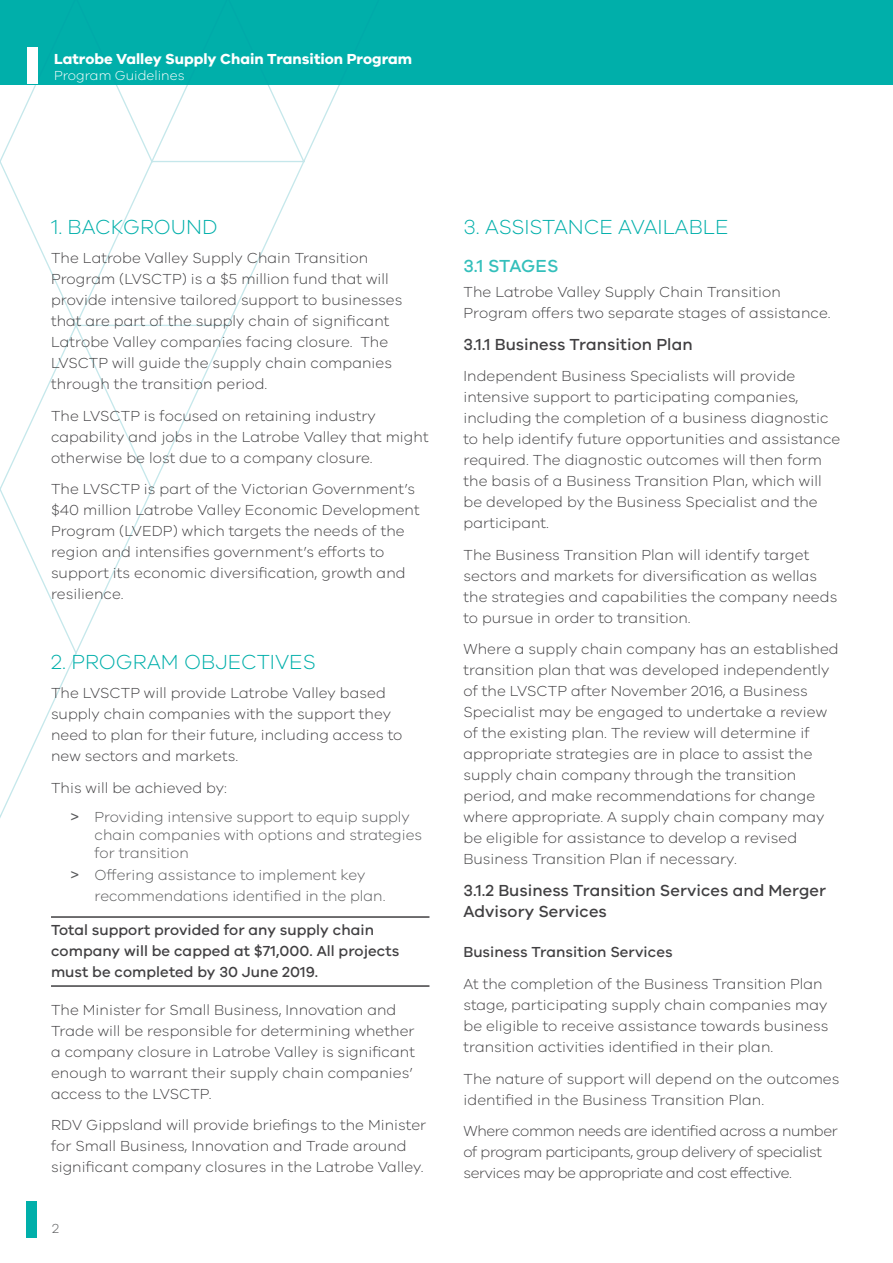
<style>
.page{position:relative;width:893px;height:1263px;background:#fff}
.page>*{position:absolute;margin:0;border:0;box-sizing:border-box;transform-origin:0 0}
.Sub_Head{font:300 21px "VIC";color:#00afaa}
.Sub_sub_head{font:500 18px "VIC";letter-spacing:-.015em;color:#33bfbb}
.sub_head3{font:500 16.5px/21px "VIC";letter-spacing:.005em;color:#414042}
.body_text{font:300 15px/21px "VIC";letter-spacing:.005em;color:#414042}
.t1{font:300 15px/18px "VIC";color:#58595b}
.body_text-2{font:300 15px/21px "VIC";letter-spacing:-.025em;color:#414042}
.Break_out_box{font:500 15px/21px "VIC";letter-spacing:.005em;color:#414042}
.t2{font:700 15px "VIC";color:#fff}
.sub_head4{font:500 15px "VIC";letter-spacing:.005em;color:#414042}
.t3{font:300 13.5px "VIC";color:#fff}
.t4{font:300 13.5px "VIC";color:#58595b}
.s1{font-family:"Gill Sans";font-weight:400}
</style>
<div class="page">
<div style="left:0;top:0;width:893px;height:84px;background:#00afaa"></div>
<div style="left:27px;top:1201px;width:10px;height:36px;background:#00afaa"></div>
<svg style="left:0;top:47px;width:382px;height:771px"></svg>
<div style="left:28px;top:47px;width:10px;height:37px;background:#fff"></div>
<hr style="left:51px;top:916px;width:378px;height:2px;background:#414042">
<hr style="left:51px;top:985px;width:378px;height:2px;background:#414042">
<p class="t2" style="left:54px;top:50px;width:360px">Latrobe Valley Supply Chain Transition Program</p>
<p class="t3" style="left:54px;top:67px;width:132px">Program Guidelines</p>
<p class="Sub_Head" style="left:51px;top:214px;width:168px">1. BACKGROUND</p>
<p class="body_text" style="left:51px;top:247px;width:353px">The Latrobe Valley Supply Chain Transition Program (LVSCTP) is a $5 million fund that will provide intensive tailored support to businesses that are part of the supply chain of significant Latrobe Valley companies facing closure. The LVSCTP will guide the supply chain companies through the transition period.</p>
<p class="body_text" style="left:51px;top:405px;width:379px">The LVSCTP is focused on retaining industry capability and jobs in the Latrobe Valley that might otherwise be lost due to a company closure.</p>
<p class="body_text" style="left:51px;top:478px;width:370px">The LVSCTP is part of the Victorian Government’s $40 million Latrobe Valley Economic Development Program (LVEDP) which targets the needs of the region and intensifies government’s efforts to support its economic diversification, growth and resilience.</p>
<p class="Sub_Head" style="left:51px;top:649px;width:266px">2. PROGRAM OBJECTIVES</p>
<p class="body_text" style="left:51px;top:682px;width:353px">The LVSCTP will provide Latrobe Valley based supply chain companies with the support they need to plan for their future, including access to new sectors and markets.</p>
<p class="body_text" style="left:51px;top:777px;width:177px">This will be achieved by:</p>
<p class="t1" style="left:95px;top:807px;width:329px;text-indent:-24px"><span class="s1">&gt;</span> Providing intensive support to equip supply chain companies with options and strategies for transition</p>
<p class="t1" style="left:95px;top:864px;width:292px;line-height:21px;text-indent:-24px"><span class="s1">&gt;</span> Offering assistance to implement key recommendations identified in the plan.</p>
<p class="Break_out_box" style="left:51px;top:919px;width:350px">Total support provided for any supply chain company will be capped at $71,000. All projects must be completed by 30 June 2019.</p>
<p class="body_text" style="left:51px;top:999px;width:365px">The Minister for Small Business, Innovation and Trade will be responsible for determining whether a company closure in Latrobe Valley is significant enough to warrant their supply chain companies’ access to the LVSCTP.</p>
<p class="body_text" style="left:51px;top:1114px;width:377px">RDV Gippsland will provide briefings to the Minister for Small Business, Innovation and Trade around significant company closures in the Latrobe Valley.</p>
<p class="t4" style="left:52px;top:1220px;width:8px">2</p>
<p class="Sub_Head" style="left:463px;top:214px;width:266px">3. ASSISTANCE AVAILABLE</p>
<p class="Sub_sub_head" style="left:463px;top:255px;width:96px">3.1 STAGES</p>
<p class="body_text" style="left:463px;top:281px;width:368px">The Latrobe Valley Supply Chain Transition<br>Program offers two separate stages of assistance.</p>
<p class="sub_head3" style="left:463px;top:333px;width:231px">3.1.1 Business Transition Plan</p>
<p class="body_text" style="left:463px;top:365px;width:378px">Independent Business Specialists will provide intensive support to participating companies, including the completion of a business diagnostic to help identify future opportunities and assistance required. The diagnostic outcomes will then form the basis of a Business Transition Plan, which will be developed by the Business Specialist and the participant.</p>
<p class="body_text" style="left:463px;top:544px;width:375px">The Business Transition Plan will identify target sectors and markets for diversification as wellas the strategies and capabilities the company needs to pursue in order to transition.</p>
<p class="body_text" style="left:463px;top:638px;width:377px">Where a supply chain company has an established transition plan that was developed independently of the LVSCTP after November 2016, a Business Specialist may be engaged to undertake a review of the existing plan. The review will determine if appropriate strategies are in place to assist the supply chain company through the transition period, and make recommendations for change where appropriate. A supply chain company may be eligible for assistance to develop a revised Business Transition Plan if necessary.</p>
<p class="sub_head3" style="left:463px;top:879px;width:364px">3.1.2 Business Transition Services and Merger<br>Advisory Services</p>
<p class="sub_head4" style="left:463px;top:943px;width:211px">Business Transition Services</p>
<p class="body_text" style="left:463px;top:973px;width:366px">At the completion of the Business Transition Plan stage, participating supply chain companies may be eligible to receive assistance towards business transition activities identified in their plan.</p>
<p class="body_text" style="left:463px;top:1067px;width:377px">The nature of support will depend on the outcomes identified in the Business Transition Plan.</p>
<p class="body_text-2" style="left:463px;top:1120px;width:376px">Where common needs are identified across a number of program participants, group delivery of specialist services may be appropriate and cost effective.</p>
</div>
